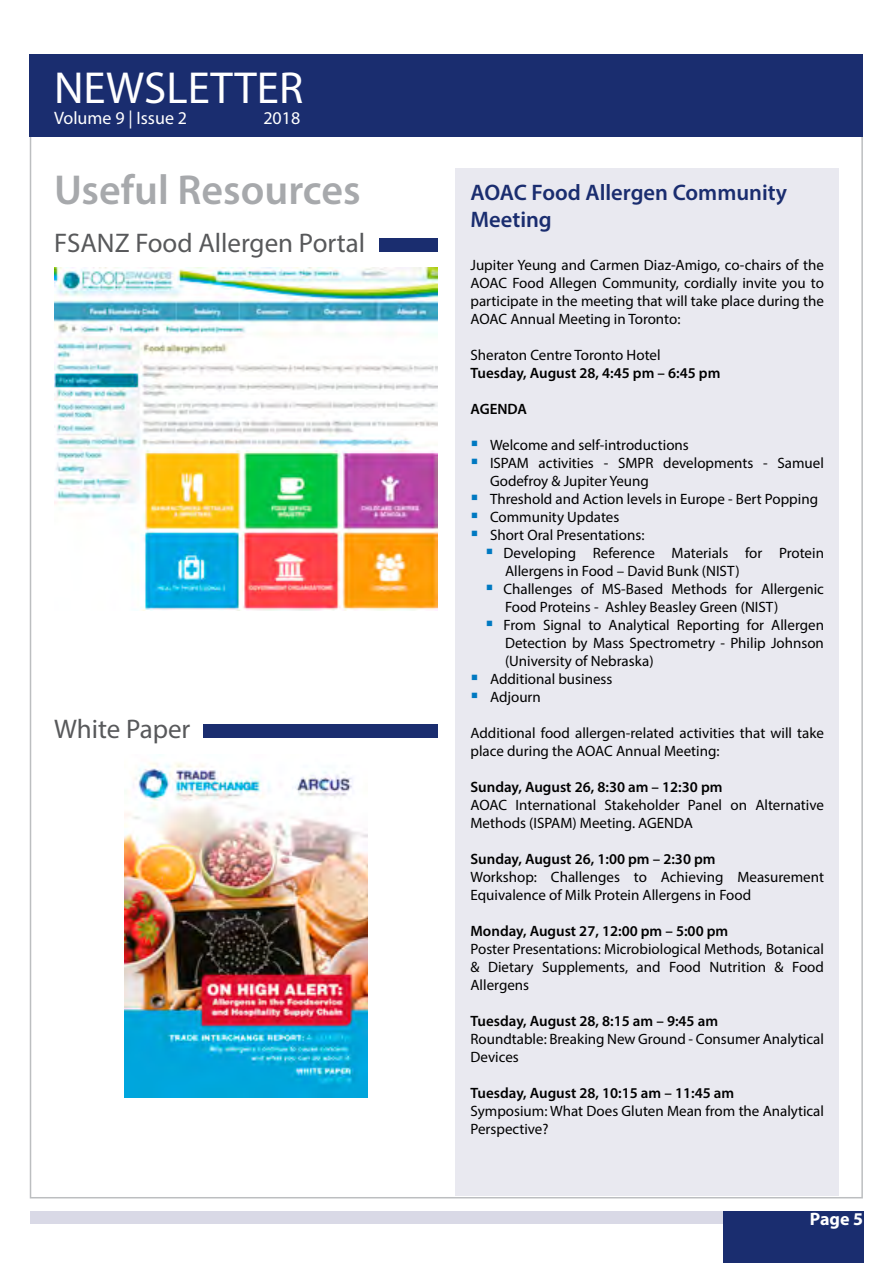
<style>
.page{position:relative;width:893px;height:1263px;background:#fff}
.page>*{position:absolute;margin:0;border:0;box-sizing:border-box;transform-origin:0 0}
.t1{font:45px "Myriad Pro";color:#fff}
.t2{font:600 42px "Myriad Pro";color:#a7a9ac}
.t3{font:27px "Myriad Pro";color:#58595b}
.t4{font:600 22.5px/27px "Myriad Pro";color:#1a2d6f}
.t5{font:18px "Myriad Pro";color:#fff}
.t6{font:700 18px "Myriad Pro";color:#fff}
.t7{font:15px/18px "Myriad Pro";color:#000}
.t8{font:600 15px "Myriad Pro";color:#000}
</style>
<div class="page">
<div style="left:30px;top:1211px;width:693px;height:13px;background:#d9d9e6"></div>
<div style="left:723px;top:1211px;width:140px;height:52px;background:#1a2d6f"></div>
<div style="left:30px;top:54px;width:833px;height:82px;background:#1a2d6f"></div>
<div style="left:379px;top:238px;width:58px;height:13px;background:#1a2d6f"></div>
<div style="left:203px;top:724px;width:234px;height:14px;background:#1a2d6f"></div>
<div style="left:455px;top:168px;width:384px;height:1027px;background:#e9e9f0"></div>
<img style="left:54px;top:268px;width:383px;height:343px">
<img style="left:124px;top:762px;width:243px;height:335px">
<h1 class="t1" style="left:54px;top:60px;width:251px">NEWSLETTER</h1>
<p class="t5" style="left:54px;top:107px;width:135px">Volume 9 | Issue 2</p>
<p class="t5" style="left:263px;top:107px;width:38px">2018</p>
<h2 class="t2" style="left:54px;top:164px;width:308px">Useful Resources</h2>
<h3 class="t3" style="left:54px;top:226px;width:313px">FSANZ Food Allergen Portal</h3>
<h3 class="t3" style="left:54px;top:712px;width:138px">White Paper</h3>
<h3 class="t4" style="left:470px;top:178px;width:318px">AOAC Food Allergen Community<br>Meeting</h3>
<p class="t7" style="left:470px;top:256px;width:355px;text-align:justify">Jupiter Yeung and Carmen Diaz-Amigo, co-chairs of the AOAC Food Allegen Community, cordially invite you to participate in the meeting that will take place during the AOAC Annual Meeting in Toronto:</p>
<p class="t7" style="left:470px;top:346px;width:192px">Sheraton Centre Toronto Hotel</p>
<p class="t8" style="left:470px;top:363px;width:251px">Tuesday, August 28, 4:45 pm – 6:45 pm</p>
<p class="t8" style="left:470px;top:399px;width:58px">AGENDA</p>
<p class="t7" style="left:490px;top:436px;width:335px">Welcome and self-introductions<br>ISPAM activities - SMPR developments - Samuel Godefroy &amp; Jupiter Yeung<br>Threshold and Action levels in Europe - Bert Popping Community Updates<br>Short Oral Presentations:</p>
<p class="t7" style="left:503px;top:544px;width:322px">Developing Reference Materials for Protein</p>
<p class="t7" style="left:505px;top:562px;width:236px">Allergens in Food – David Bunk (NIST)</p>
<p class="t7" style="left:503px;top:580px;width:322px">Challenges of MS-Based Methods for Allergenic</p>
<p class="t7" style="left:505px;top:598px;width:275px">Food Proteins - Ashley Beasley Green (NIST)</p>
<p class="t7" style="left:503px;top:616px;width:322px">From Signal to Analytical Reporting for Allergen</p>
<p class="t7" style="left:505px;top:634px;width:320px">Detection by Mass Spectrometry - Philip Johnson</p>
<p class="t7" style="left:505px;top:652px;width:150px">(University of Nebraska)</p>
<p class="t7" style="left:490px;top:670px;width:124px">Additional business</p>
<p class="t7" style="left:490px;top:688px;width:52px">Adjourn</p>
<p class="t7" style="left:470px;top:724px;width:355px">Additional food allergen-related activities that will take place during the AOAC Annual Meeting:</p>
<p class="t8" style="left:470px;top:777px;width:254px">Sunday, August 26, 8:30 am – 12:30 pm</p>
<p class="t7" style="left:470px;top:796px;width:355px">AOAC International Stakeholder Panel on Alternative<br>Methods (ISPAM) Meeting. AGENDA</p>
<p class="t8" style="left:470px;top:849px;width:247px">Sunday, August 26, 1:00 pm – 2:30 pm</p>
<p class="t7" style="left:470px;top:868px;width:355px">Workshop: Challenges to Achieving Measurement<br>Equivalence of Milk Protein Allergens in Food</p>
<p class="t8" style="left:470px;top:921px;width:259px">Monday, August 27, 12:00 pm – 5:00 pm</p>
<p class="t7" style="left:470px;top:940px;width:355px;text-align:justify">Poster Presentations: Microbiological Methods, Botanical &amp; Dietary Supplements, and Food Nutrition &amp; Food Allergens</p>
<p class="t8" style="left:470px;top:1011px;width:249px">Tuesday, August 28, 8:15 am – 9:45 am</p>
<p class="t7" style="left:470px;top:1030px;width:355px">Roundtable: Breaking New Ground - Consumer Analytical<br>Devices</p>
<p class="t8" style="left:470px;top:1083px;width:265px">Tuesday, August 28, 10:15 am – 11:45 am</p>
<p class="t7" style="left:470px;top:1102px;width:355px">Symposium: What Does Gluten Mean from the Analytical<br>Perspective?</p>
<p class="t6" style="left:810px;top:1207px;width:55px">Page 5</p>
</div>
